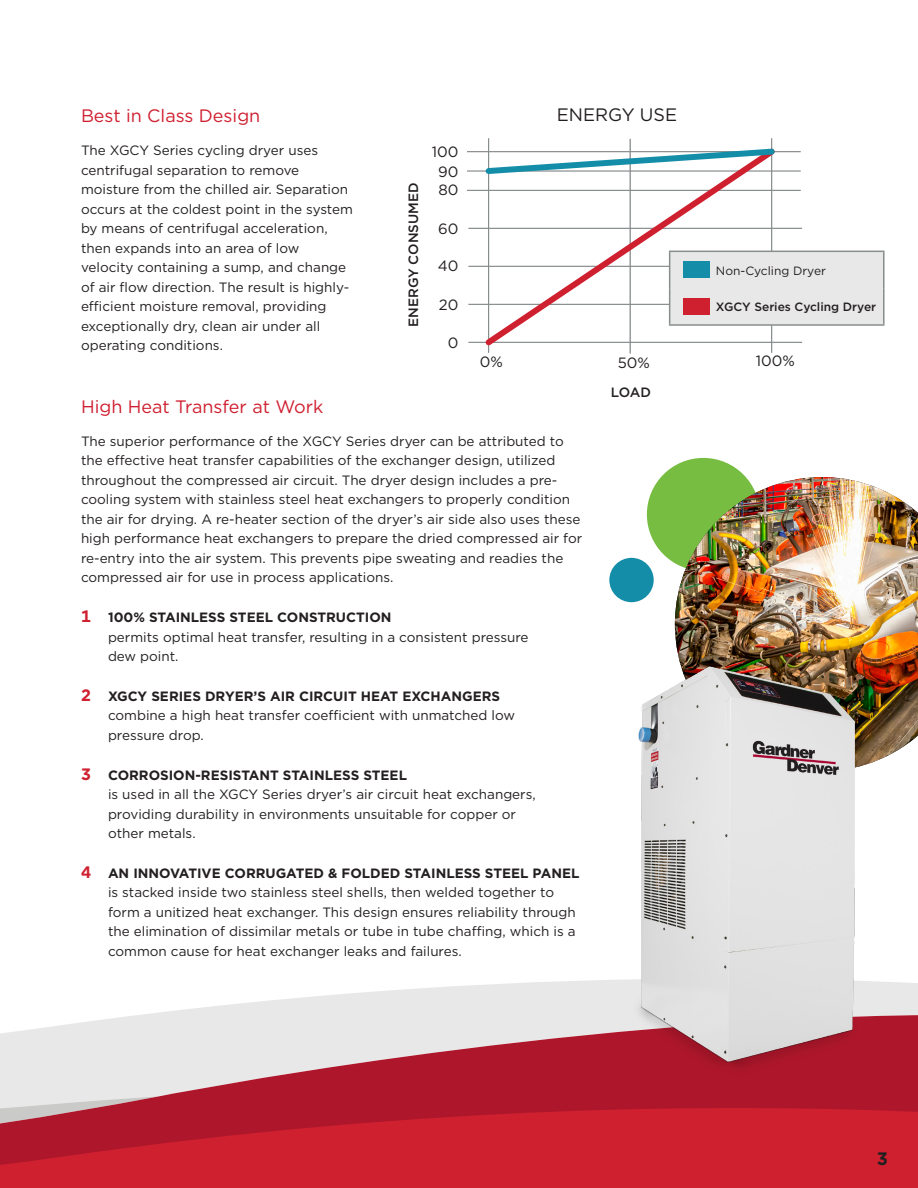
<style>
.page{position:relative;width:918px;height:1188px;background:#fff}
.page>*{position:absolute;margin:0;border:0;box-sizing:border-box;transform-origin:0 0}
.Heading_12{font:18px "Gotham";color:#cf2030}
.Header_above_tables{font:18px "Gotham";color:#231f20}
.t1{font:700 18px "Gotham";color:#231f20}
.t2{font:14.85px "Gotham";color:#231f20}
.Body_Text_9{font:13.5px/19.5px "Gotham";color:#231f20}
.Body_Text_9___inden{font:13.5px/19.5px "Gotham";color:#231f20}
.t3{font:700 13.5px "Gotham";color:#231f20}
.Body_Text_9-2{font:500 13.5px "Gotham";color:#231f20}
.Body_Text_9-3{font:500 12px "Gotham";color:#231f20}
.Body_Text_9-4{font:12px "Gotham";color:#231f20}
.s1{font-size:16.5px;color:#cf2030}
</style>
<div class="page">
<div style="left:647px;top:458px;width:113px;height:113px;background:#76bd42;border-radius:50%"></div>
<img style="left:675px;top:477px;width:243px;height:280px">
<div style="left:609px;top:558px;width:45px;height:44px;background:#148ea8;border-radius:50%"></div>
<svg style="left:142px;top:980px;width:776px;height:35px;fill:#e9e8e8"></svg>
<svg style="left:0;top:1015px;width:918px;height:88px;background:#d2969d"></svg>
<svg style="left:0;top:1103px;width:918px;height:85px;background:#c72031"></svg>
<img style="left:609px;top:660px;width:277px;height:440px">
<hr style="left:467px;top:170px;width:334px;height:2px;background:#888d8e">
<hr style="left:468px;top:342px;width:334px;height:1px;background:#888d8e">
<hr style="left:468px;top:304px;width:334px;height:1px;background:#888d8e">
<hr style="left:467px;top:190px;width:334px;height:1px;background:#888d8e">
<hr style="left:467px;top:151px;width:334px;height:1px;background:#888d8e">
<hr style="left:468px;top:266px;width:334px;height:1px;background:#888d8e">
<hr style="left:468px;top:228px;width:334px;height:1px;background:#888d8e">
<hr style="left:488px;top:138px;width:1px;height:215px;background:#888d8e">
<hr style="left:630px;top:139px;width:1px;height:215px;background:#888d8e">
<hr style="left:771px;top:138px;width:1px;height:215px;background:#888d8e">
<svg style="left:480px;top:143px;width:300px;height:208px"></svg>
<svg style="left:482px;top:145px;width:296px;height:32px"></svg>
<div style="left:670px;top:252px;width:213px;height:72px;background:#e9e8e8"></div>
<hr style="left:669px;top:251px;width:41px;height:1px;background:#888d8e">
<hr style="left:669px;top:252px;width:1px;height:36px;background:#888d8e">
<hr style="left:710px;top:251px;width:175px;height:1px;background:#888d8e">
<hr style="left:883px;top:252px;width:2px;height:36px;background:#888d8e">
<hr style="left:669px;top:288px;width:1px;height:36px;background:#888d8e">
<hr style="left:883px;top:288px;width:2px;height:36px;background:#888d8e">
<hr style="left:669px;top:324px;width:41px;height:2px;background:#888d8e">
<hr style="left:710px;top:324px;width:175px;height:2px;background:#888d8e">
<div style="left:683px;top:262px;width:27px;height:16px;background:#148ea8"></div>
<div style="left:683px;top:298px;width:27px;height:17px;background:#cf2030"></div>
<p class="Heading_12" style="left:81px;top:104px;width:181px">Best in Class Design</p>
<p class="Body_Text_9" style="left:81px;top:141px;width:274px">The XGCY Series cycling dryer uses centrifugal separation to remove moisture from the chilled air. Separation occurs at the coldest point in the system by means of centrifugal acceleration, then expands into an area of low velocity containing a sump, and change of air flow direction. The result is highly&shy;efficient moisture removal, providing exceptionally dry, clean air under all operating conditions.</p>
<p class="Body_Text_9-2" style="left:405px;top:327px;width:146px;rotate:-90deg">ENERGY CONSUMED</p>
<p class="t2" style="left:432px;top:143px;width:28px">100</p>
<p class="t2" style="left:438px;top:162px;width:22px">90</p>
<p class="t2" style="left:438px;top:181px;width:22px">80</p>
<p class="t2" style="left:438px;top:219px;width:22px">60</p>
<p class="t2" style="left:438px;top:257px;width:22px">40</p>
<p class="t2" style="left:439px;top:295px;width:21px">20</p>
<p class="t2" style="left:448px;top:334px;width:12px">0</p>
<p class="Header_above_tables" style="left:557px;top:103px;width:122px">ENERGY USE</p>
<p class="Body_Text_9-4" style="left:716px;top:263px;width:112px">Non-Cycling Dryer</p>
<p class="Body_Text_9-3" style="left:716px;top:299px;width:162px">XGCY Series Cycling Dryer</p>
<p class="t2" style="left:480px;top:352px;width:25px">0%</p>
<p class="t2" style="left:618px;top:353px;width:34px">50%</p>
<p class="t2" style="left:756px;top:351px;width:41px">100%</p>
<p class="Body_Text_9-2" style="left:611px;top:384px;width:41px">LOAD</p>
<p class="Heading_12" style="left:81px;top:395px;width:244px">High Heat Transfer at Work</p>
<p class="Body_Text_9" style="left:81px;top:431px;width:503px">The superior performance of the XGCY Series dryer can be attributed to the effective heat transfer capabilities of the exchanger design, utilized throughout the compressed air circuit. The dryer design includes a pre&shy;cooling system with stainless steel heat exchangers to properly condition the air for drying. A re-heater section of the dryer’s air side also uses these high performance heat exchangers to prepare the dried compressed air for re-entry into the air system. This prevents pipe sweating and readies the compressed air for use in process applications.</p>
<p class="t3" style="left:81px;top:608px;width:312px"><span class="s1">1</span> 100% STAINLESS STEEL CONSTRUCTION</p>
<p class="Body_Text_9___inden" style="left:108px;top:627px;width:422px">permits optimal heat transfer, resulting in a consistent pressure dew point.</p>
<p class="t3" style="left:81px;top:687px;width:421px"><span class="s1">2</span> XGCY SERIES DRYER’S AIR CIRCUIT HEAT EXCHANGERS</p>
<p class="Body_Text_9___inden" style="left:108px;top:706px;width:409px">combine a high heat transfer coefficient with unmatched low pressure drop.</p>
<p class="t3" style="left:81px;top:766px;width:328px"><span class="s1">3</span> CORROSION-RESISTANT STAINLESS STEEL</p>
<p class="Body_Text_9___inden" style="left:108px;top:784px;width:429px">is used in all the XGCY Series dryer’s air circuit heat exchangers, providing durability in environments unsuitable for copper or other metals.</p>
<p class="t3" style="left:81px;top:864px;width:500px"><span class="s1">4</span> AN INNOVATIVE CORRUGATED &amp; FOLDED STAINLESS STEEL PANEL</p>
<p class="Body_Text_9___inden" style="left:108px;top:883px;width:469px">is stacked inside two stainless steel shells, then welded together to form a unitized heat exchanger. This design ensures reliability through the elimination of dissimilar metals or tube in tube chaffing, which is a common cause for heat exchanger leaks and failures.</p>
<h1 class="t1" style="left:877px;top:1147px;width:13px">3</h1>
</div>
